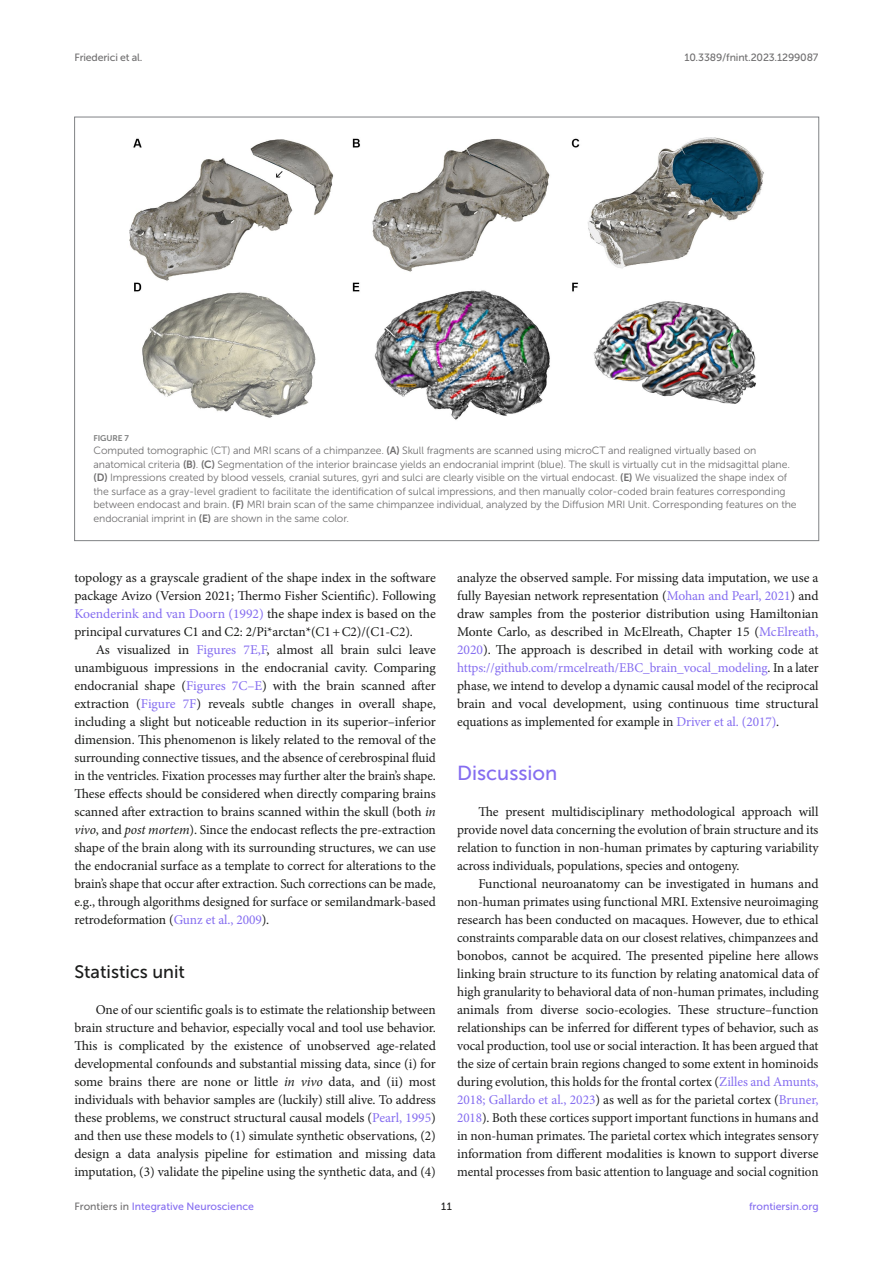
<style>
.page{position:relative;width:893px;height:1263px;background:#fff}
.page>*{position:absolute;margin:0;border:0;box-sizing:border-box;transform-origin:0 0}
.HEAD_1{font:20.25px "Museo Sans 500";color:#856df0}
.HEAD_2{font:18px "Museo Sans 500";color:#1b1c1b}
.TEXT{font:13.5px/18px "Minion Pro";letter-spacing:-.005em;color:#1b1c1b;text-align:justify}
.TEXT_FLUSH{font:13.5px/18px "Minion Pro";letter-spacing:-.005em;color:#1b1c1b;text-align:justify}
.FIG_LEG{font:10.5px/13.5px "Museo Sans 300";letter-spacing:-.01em;color:#706f70}
.t1{font:10.5px "Museo Sans 500";color:#856df0}
.t2{font:10.5px "Museo Sans 500";letter-spacing:-.015em;color:#706f70}
.t3{font:10.5px "Museo Sans 500";color:#1b1c1b}
.FIG_HD{font:8.25px "Museo Sans 700";letter-spacing:-.01em;color:#7e7f7f}
.s1{font-family:"Museo Sans 700"}
.s2{color:#856df0}
.s3{font-style:italic}
.s4{color:#706f70}
</style>
<div class="page">
<img style="left:129px;top:137px;width:635px;height:283px">
<p class="t2" style="left:74px;top:51px;width:70px">Friederici et al.</p>
<p class="t2" style="left:684px;top:51px;width:136px">10.3389/fnint.2023.1299087</p>
<p class="FIG_HD" style="left:94px;top:433px;width:37px">FIGURE 7</p>
<p class="FIG_LEG" style="left:94px;top:444px;width:705px">Computed tomographic (CT) and MRI scans of a chimpanzee. <span class="s1">(A)</span> Skull fragments are scanned using microCT and realigned virtually based on anatomical criteria <span class="s1">(B)</span>. <span class="s1">(C)</span> Segmentation of the interior braincase yields an endocranial imprint (blue). The skull is virtually cut in the midsagittal plane. <span class="s1">(D)</span> Impressions created by blood vessels, cranial sutures, gyri and sulci are clearly visible on the virtual endocast. <span class="s1">(E)</span> We visualized the shape index of the surface as a gray-level gradient to facilitate the identification of sulcal impressions, and then manually color-coded brain features corresponding between endocast and brain. <span class="s1">(F)</span> MRI brain scan of the same chimpanzee individual, analyzed by the Diffusion MRI Unit. Corresponding features on the endocranial imprint in <span class="s1">(E)</span> are shown in the same color.</p>
<p class="TEXT_FLUSH" style="left:74px;top:569px;width:363px">topology as a grayscale gradient of the shape index in the software package Avizo (Version 2021; Thermo Fisher Scientific). Following <span class="s2">Koenderink and van Doorn (1992)</span> the shape index is based on the principal curvatures C1 and C2: 2/Pi*arctan*(C1+C2)/(C1-C2).</p>
<p class="TEXT" style="left:74px;top:641px;width:363px;text-indent:21px">As visualized in <span class="s2">Figures 7E,F</span>, almost all brain sulci leave unambiguous impressions in the endocranial cavity. Comparing endocranial shape (<span class="s2">Figures 7C–E</span>) with the brain scanned after extraction (<span class="s2">Figure 7F</span>) reveals subtle changes in overall shape, including a slight but noticeable reduction in its superior–inferior dimension. This phenomenon is likely related to the removal of the surrounding connective tissues, and the absence of cerebrospinal fluid in the ventricles. Fixation processes may further alter the brain’s shape.<br>These effects should be considered when directly comparing brains scanned after extraction to brains scanned within the skull (both <span class="s3">in vivo</span>, and <span class="s3">post mortem</span>). Since the endocast reflects the pre-extraction shape of the brain along with its surrounding structures, we can use the endocranial surface as a template to correct for alterations to the brain’s shape that occur after extraction. Such corrections can be made, e.g., through algorithms designed for surface or semilandmark-based retrodeformation (<span class="s2">Gunz et al., 2009</span>).</p>
<p class="HEAD_2" style="left:74px;top:962px;width:112px">Statistics unit</p>
<p class="TEXT_FLUSH" style="left:74px;top:1001px;width:363px;text-indent:21px">One of our scientific goals is to estimate the relationship between brain structure and behavior, especially vocal and tool use behavior.<br>This is complicated by the existence of unobserved age-related developmental confounds and substantial missing data, since (i) for some brains there are none or little <span class="s3">in vivo</span> data, and (ii) most individuals with behavior samples are (luckily) still alive. To address these problems, we construct structural causal models (<span class="s2">Pearl, 1995</span>) and then use these models to (1) simulate synthetic observations, (2) design a data analysis pipeline for estimation and missing data imputation, (3) validate the pipeline using the synthetic data, and (4)</p>
<p class="TEXT_FLUSH" style="left:457px;top:569px;width:363px">analyze the observed sample. For missing data imputation, we use a fully Bayesian network representation (<span class="s2">Mohan and Pearl, 2021</span>) and draw samples from the posterior distribution using Hamiltonian Monte Carlo, as described in McElreath, Chapter 15 (<span class="s2">McElreath, 2020</span>). The approach is described in detail with working code at <span class="s2">https://github.com/rmcelreath/EBC_brain_vocal_modeling</span>. In a later phase, we intend to develop a dynamic causal model of the reciprocal brain and vocal development, using continuous time structural equations as implemented for example in <span class="s2">Driver et al. (2017)</span>.</p>
<p class="HEAD_1" style="left:457px;top:762px;width:102px">Discussion</p>
<p class="TEXT_FLUSH" style="left:457px;top:803px;width:363px;text-indent:21px">The present multidisciplinary methodological approach will provide novel data concerning the evolution of brain structure and its relation to function in non-human primates by capturing variability across individuals, populations, species and ontogeny.</p>
<p class="TEXT" style="left:457px;top:875px;width:363px;text-indent:21px">Functional neuroanatomy can be investigated in humans and non-human primates using functional MRI. Extensive neuroimaging research has been conducted on macaques. However, due to ethical constraints comparable data on our closest relatives, chimpanzees and bonobos, cannot be acquired. The presented pipeline here allows linking brain structure to its function by relating anatomical data of high granularity to behavioral data of non-human primates, including animals from diverse socio-ecologies. These structure–function relationships can be inferred for different types of behavior, such as vocal production, tool use or social interaction. It has been argued that the size of certain brain regions changed to some extent in hominoids during evolution, this holds for the frontal cortex (<span class="s2">Zilles and Amunts, 2018; Gallardo et al., 2023</span>) as well as for the parietal cortex (<span class="s2">Bruner, 2018</span>). Both these cortices support important functions in humans and in non-human primates. The parietal cortex which integrates sensory information from different modalities is known to support diverse mental processes from basic attention to language and social cognition</p>
<p class="t1" style="left:74px;top:1200px;width:181px"><span class="s4">Frontiers in</span> Integrative Neuroscience</p>
<p class="t3" style="left:441px;top:1200px;width:12px">11</p>
<p class="t1" style="left:749px;top:1200px;width:71px">frontiersin.org</p>
</div>
